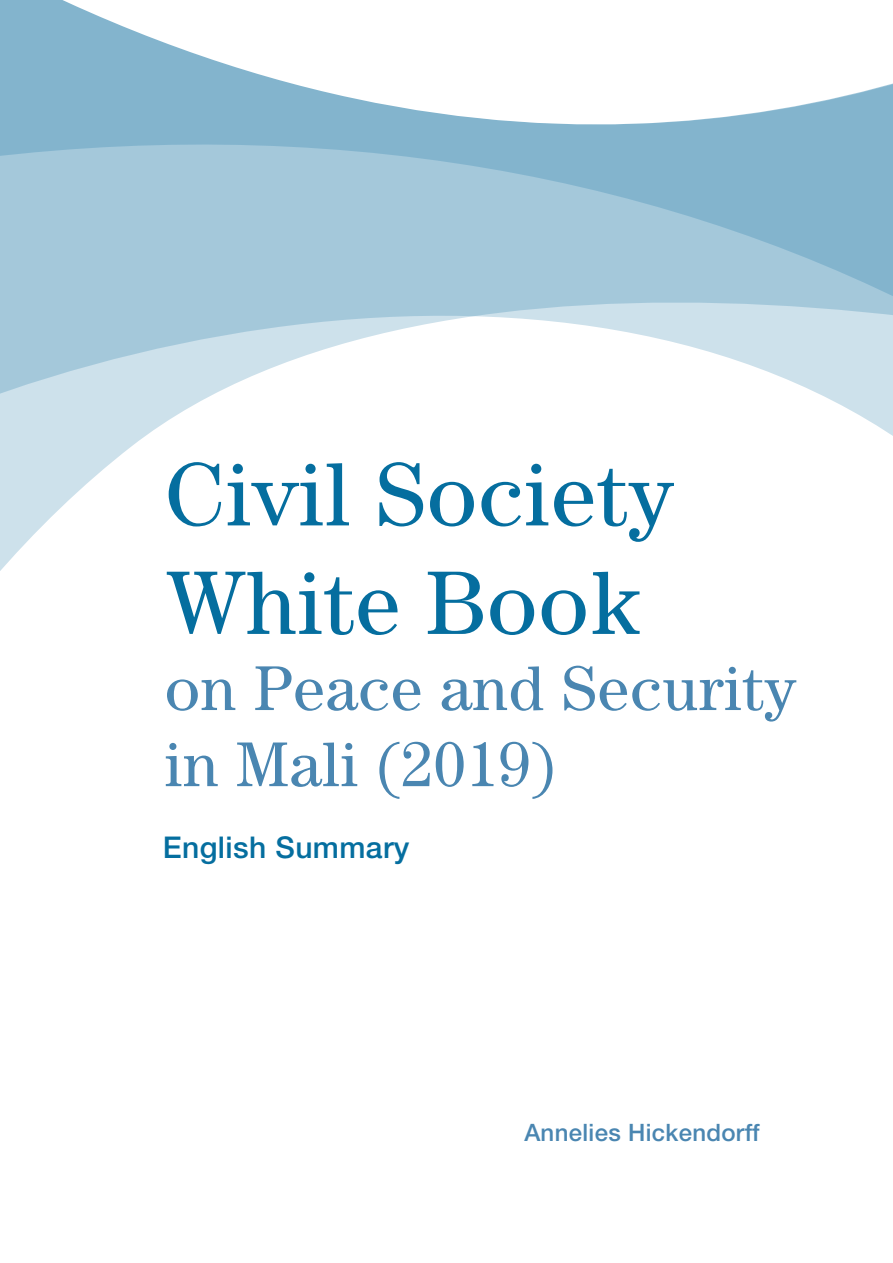
<style>
.page{position:relative;width:893px;height:1263px;background:#fff}
.page>*{position:absolute;margin:0;border:0;box-sizing:border-box;transform-origin:0 0}
._1A-head{font:90.45px/108.4px "Century";letter-spacing:.015em;color:#056e9f}
._1A-head-2{font:63.45px/76.1px "Century";letter-spacing:.015em;color:#4a86b1}
._1A-head-3{font:500 30px "Helvetica Neue";letter-spacing:.015em;color:#056e9f}
._1A-head-4{font:500 24px "Helvetica Neue";letter-spacing:.015em;color:#4a86b1}
</style>
<div class="page">
<svg style="left:0;top:0;width:893px;height:571px"></svg>
<hr style="left:166px;top:436px;width:653px;height:1px;background:#fff">
<p class="_1A-head" style="left:165px;top:439px;width:511px">Civil Society<br>White Book</p>
<p class="_1A-head-2" style="left:165px;top:649px;width:633px">on Peace and Security in Mali (2019)</p>
<p class="_1A-head-3" style="left:163px;top:829px;width:248px">English Summary</p>
<p class="_1A-head-4" style="left:524px;top:1118px;width:237px">Annelies Hickendorff</p>
</div>
